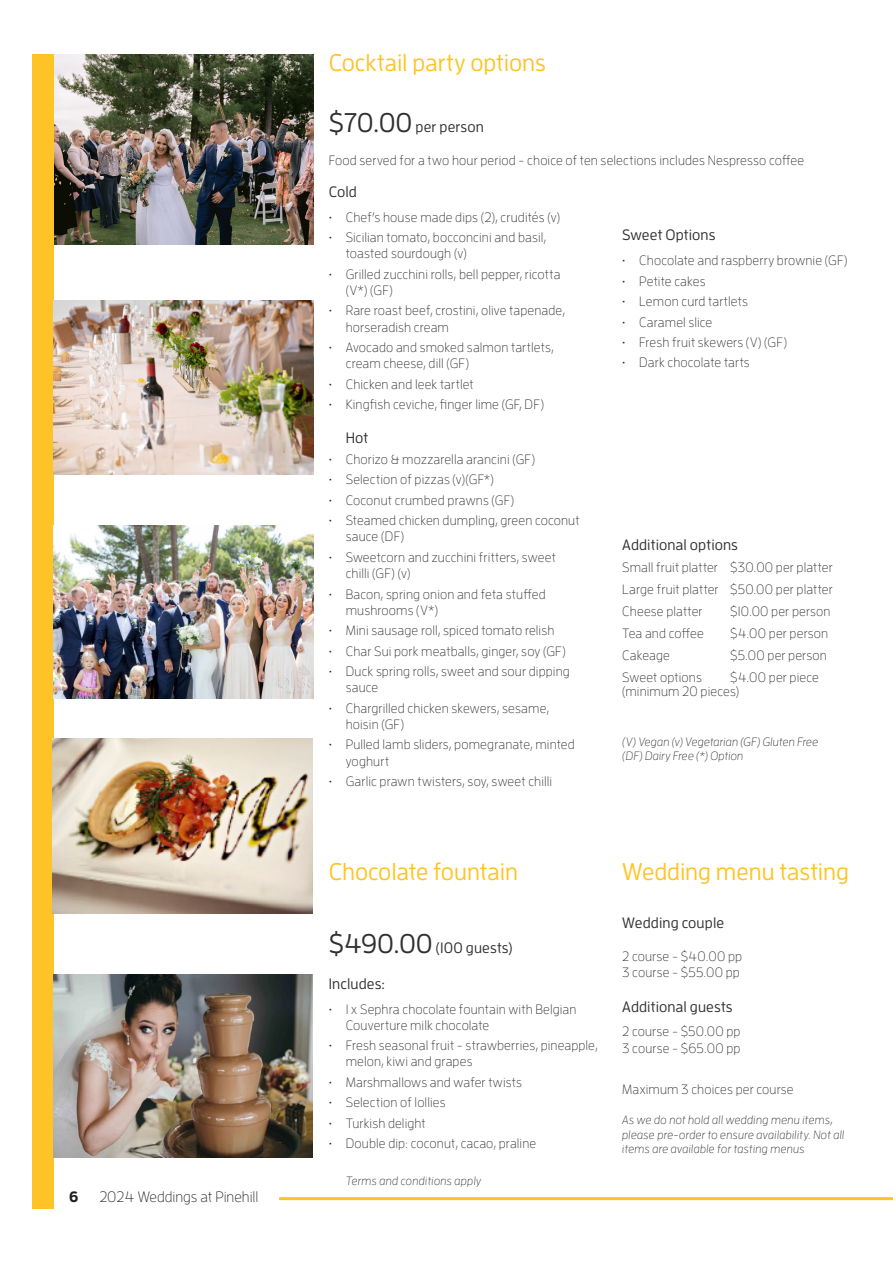
<style>
.page{position:relative;width:893px;height:1263px;background:#fff}
.page>*{position:absolute;margin:0;border:0;box-sizing:border-box;transform-origin:0 0}
.Body_Heading{font:500 24px "Enzo OT";color:#fec422}
.Body_sub-heading{font:500 24px "Enzo OT";letter-spacing:-.005em;color:#fec422}
.Body_sub-heading-2{font:500 15px "Enzo OT";letter-spacing:.01em;color:#312f30}
.Body_Heading-2{font:500 15px "Enzo OT";letter-spacing:.01em;color:#312f30}
.t1{font:300 15px "Enzo OT";color:#231f20}
.Bullet_List{font:500 15px "Enzo OT";letter-spacing:.01em;color:#312f30}
.Body_Text{font:500 15px "Enzo OT";letter-spacing:.01em;color:#312f30}
.t2{font:700 15px "Enzo OT";color:#231f20}
.Body_Text-2{font:300 13.5px/16.2px "Enzo OT";letter-spacing:.01em;color:#312f30}
.Tab_List{font:300 13.5px/13.5px "Enzo OT";letter-spacing:.01em;color:#312f30}
.Body_Text-3{font:italic 300 12px/14.4px "Enzo OT";letter-spacing:.015em;color:#312f30}
.Tab_List-2{font:italic 300 12px/14.4px "Enzo OT";letter-spacing:.005em;color:#312f30}
.Bullet_List-2{font:italic 300 12px "Enzo OT";letter-spacing:.015em;color:#312f30}
.s1{font-size:27px}
</style>
<div class="page">
<div style="left:33px;top:54px;width:21px;height:1155px;background:#fec427"></div>
<hr style="left:279px;top:1197px;width:614px;height:3px;background:#fec427">
<img style="left:53px;top:739px;width:260px;height:175px">
<img style="left:54px;top:55px;width:259px;height:189px">
<img style="left:54px;top:301px;width:260px;height:173px">
<img style="left:54px;top:525px;width:260px;height:173px">
<img style="left:54px;top:975px;width:259px;height:182px">
<p class="t2" style="left:69px;top:1187px;width:11px">6</p>
<p class="t1" style="left:99px;top:1188px;width:161px">2024 Weddings at Pinehill</p>
<p class="Body_Heading" style="left:329px;top:48px;width:218px">Cocktail party options</p>
<p class="Body_Heading-2" style="left:329px;top:118px;width:157px"><span class="s1">$70.00</span> per person</p>
<p class="Body_Text-2" style="left:329px;top:152px;width:477px">Food served for a two hour period - choice of ten selections includes Nespresso coffee</p>
<p class="Body_sub-heading-2" style="left:329px;top:183px;width:30px">Cold</p>
<p class="Body_Text-2" style="left:329px;top:209px;width:233px">• Chef’s house made dips (2), crudités (v)</p>
<p class="Body_Text-2" style="left:346px;top:229px;width:202px;text-indent:-17px">• Sicilian tomato, bocconcini and basil, toasted sourdough (v)</p>
<p class="Body_Text-2" style="left:346px;top:266px;width:216px;text-indent:-17px">• Grilled zucchini rolls, bell pepper, ricotta (V*) (GF)</p>
<p class="Body_Text-2" style="left:346px;top:302px;width:221px;text-indent:-17px">• Rare roast beef, crostini, olive tapenade, horseradish cream</p>
<p class="Body_Text-2" style="left:346px;top:339px;width:209px;text-indent:-17px">• Avocado and smoked salmon tartlets, cream cheese, dill (GF)</p>
<p class="Body_Text-2" style="left:329px;top:376px;width:147px">• Chicken and leek tartlet</p>
<p class="Body_Text-2" style="left:329px;top:396px;width:217px">• Kingfish ceviche, finger lime (GF, DF)</p>
<p class="Body_sub-heading-2" style="left:346px;top:429px;width:24px">Hot</p>
<p class="Body_Text-2" style="left:329px;top:451px;width:208px">• Chorizo &amp; mozzarella arancini (GF)</p>
<p class="Body_Text-2" style="left:329px;top:471px;width:167px">• Selection of pizzas (v)(GF*)</p>
<p class="Body_Text-2" style="left:329px;top:492px;width:187px">• Coconut crumbed prawns (GF)</p>
<p class="Body_Text-2" style="left:346px;top:512px;width:235px;text-indent:-17px">• Steamed chicken dumpling, green coconut sauce (DF)</p>
<p class="Body_Text-2" style="left:346px;top:549px;width:212px;text-indent:-17px">• Sweetcorn and zucchini fritters, sweet chilli (GF) (v)</p>
<p class="Body_Text-2" style="left:346px;top:585px;width:202px;text-indent:-17px">• Bacon, spring onion and feta stuffed mushrooms (V*)</p>
<p class="Body_Text-2" style="left:329px;top:622px;width:227px">• Mini sausage roll, spiced tomato relish</p>
<p class="Body_Text-2" style="left:329px;top:642px;width:239px">• Char Sui pork meatballs, ginger, soy (GF)</p>
<p class="Body_Text-2" style="left:346px;top:663px;width:226px;text-indent:-17px">• Duck spring rolls, sweet and sour dipping sauce</p>
<p class="Body_Text-2" style="left:346px;top:700px;width:205px;text-indent:-17px">• Chargrilled chicken skewers, sesame, hoisin (GF)</p>
<p class="Body_Text-2" style="left:346px;top:736px;width:231px;text-indent:-17px">• Pulled lamb sliders, pomegranate, minted yoghurt</p>
<p class="Body_Text-2" style="left:329px;top:773px;width:225px">• Garlic prawn twisters, soy, sweet chilli</p>
<p class="Body_sub-heading-2" style="left:622px;top:226px;width:95px">Sweet Options</p>
<p class="Body_Text-2" style="left:622px;top:252px;width:227px">• Chocolate and raspberry brownie (GF)</p>
<p class="Body_Text-2" style="left:622px;top:272px;width:85px">• Petite cakes</p>
<p class="Body_Text-2" style="left:622px;top:293px;width:127px">• Lemon curd tartlets</p>
<p class="Body_Text-2" style="left:622px;top:313px;width:92px">• Caramel slice</p>
<p class="Body_Text-2" style="left:622px;top:334px;width:166px">• Fresh fruit skewers (V) (GF)</p>
<p class="Body_Text-2" style="left:622px;top:354px;width:129px">• Dark chocolate tarts</p>
<p class="Bullet_List" style="left:622px;top:536px;width:117px">Additional options</p>
<p class="Tab_List" style="left:622px;top:560px;width:212px">Small fruit platter $30.00 per platter</p>
<p class="Tab_List" style="left:622px;top:582px;width:212px">Large fruit platter $50.00 per platter</p>
<p class="Tab_List" style="left:622px;top:604px;width:82px">Cheese platter</p>
<p class="Tab_List" style="left:730px;top:604px;width:102px">$10.00 per person</p>
<p class="Tab_List" style="left:622px;top:626px;width:83px">Tea and coffee</p>
<p class="Tab_List" style="left:730px;top:626px;width:99px">$4.00 per person</p>
<p class="Tab_List" style="left:622px;top:648px;width:49px">Cakeage</p>
<p class="Tab_List" style="left:730px;top:648px;width:98px">$5.00 per person</p>
<p class="Tab_List" style="left:622px;top:670px;width:81px">Sweet options</p>
<p class="Tab_List" style="left:622px;top:670px;width:198px;text-indent:108px">$4.00 per piece (minimum 20 pieces)</p>
<p class="Tab_List-2" style="left:622px;top:734px;width:198px">(V) Vegan (v) Vegetarian (GF) Gluten Free (DF) Dairy Free (*) Option</p>
<p class="Body_sub-heading" style="left:329px;top:858px;width:191px">Chocolate fountain</p>
<p class="Body_sub-heading-2" style="left:329px;top:939px;width:185px"><span class="s1">$490.00</span> (100 guests)</p>
<p class="Body_sub-heading-2" style="left:329px;top:975px;width:58px">Includes:</p>
<p class="Body_Text-2" style="left:346px;top:1000px;width:232px;text-indent:-17px">• 1 x Sephra chocolate fountain with Belgian<br>Couverture milk chocolate</p>
<p class="Body_Text-2" style="left:346px;top:1037px;width:253px;text-indent:-17px">• Fresh seasonal fruit - strawberries, pineapple, melon, kiwi and grapes</p>
<p class="Body_Text-2" style="left:329px;top:1074px;width:195px">• Marshmallows and wafer twists</p>
<p class="Body_Text-2" style="left:329px;top:1094px;width:118px">• Selection of lollies</p>
<p class="Body_Text-2" style="left:329px;top:1114px;width:98px">• Turkish delight</p>
<p class="Body_Text-2" style="left:329px;top:1135px;width:209px">• Double dip: coconut, cacao, praline</p>
<p class="Bullet_List-2" style="left:346px;top:1173px;width:137px">Terms and conditions apply</p>
<p class="Body_Heading" style="left:622px;top:858px;width:228px">Wedding menu tasting</p>
<p class="Body_Heading-2" style="left:622px;top:914px;width:103px">Wedding couple</p>
<p class="Body_Text-2" style="left:622px;top:948px;width:121px">2 course - $40.00 pp<br>3 course - $55.00 pp</p>
<p class="Body_Text" style="left:622px;top:998px;width:112px">Additional guests</p>
<p class="Body_Text-2" style="left:622px;top:1023px;width:120px">2 course - $50.00 pp<br>3 course - $65.00 pp</p>
<p class="Body_Text-2" style="left:622px;top:1080px;width:173px">Maximum 3 choices per course</p>
<p class="Body_Text-3" style="left:622px;top:1112px;width:224px">As we do not hold all wedding menu items, please pre-order to ensure availability. Not all items are available for tasting menus</p>
</div>
